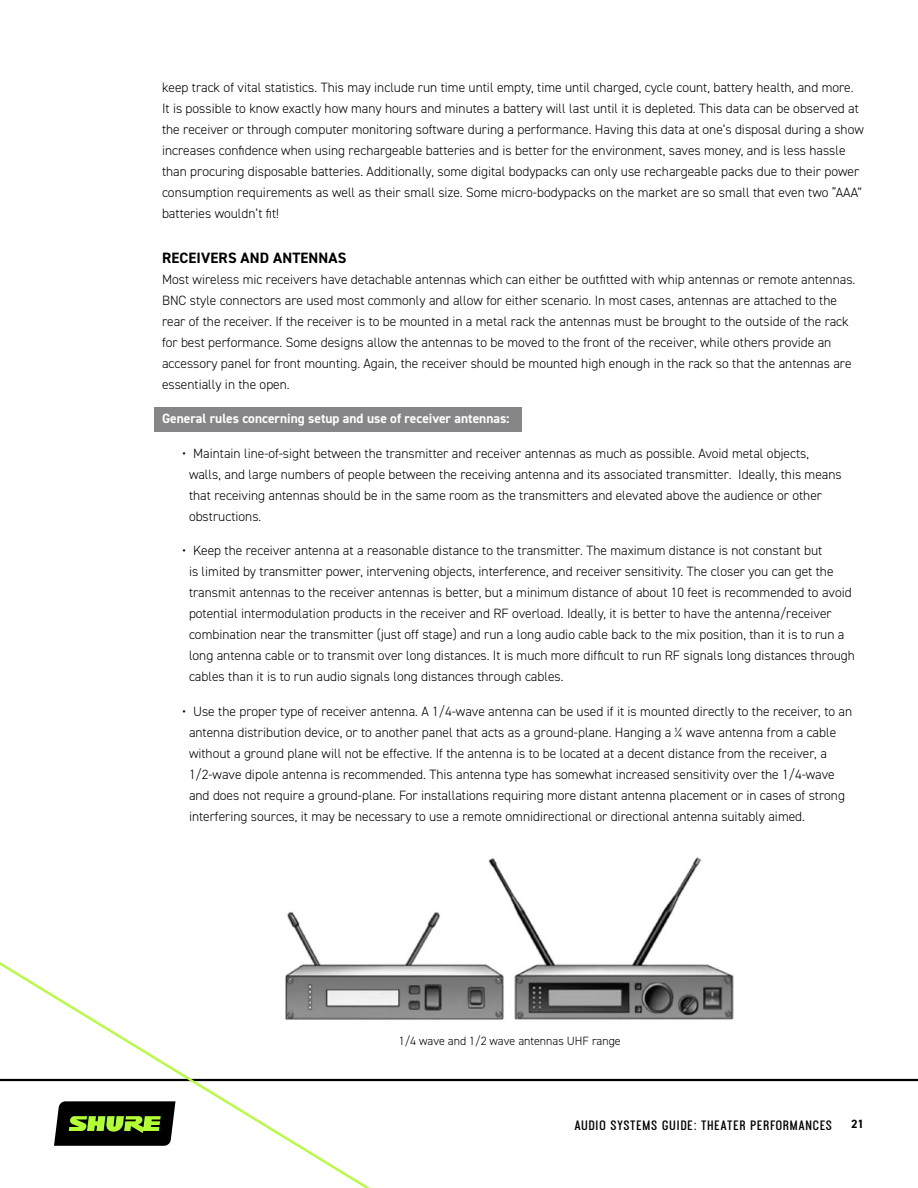
<style>
.page{position:relative;width:918px;height:1188px;background:#fff}
.page>*{position:absolute;margin:0;border:0;box-sizing:border-box;transform-origin:0 0}
.t1{font:700 15px "DIN2014";letter-spacing:.01em;color:#000}
.t2{font:300 13.5px/21px "DIN2014";color:#000}
.t3{font:700 13.5px "DIN2014";color:#fff}
.t4{font:700 12px "Ostrich Proper";letter-spacing:.03em;color:#000}
.t5{font:300 12px "DIN2014";color:#000}
.t6{font:700 12px "DIN2014";color:#000}
</style>
<div class="page">
<hr style="left:0;top:1079px;width:918px;height:2px;background:#000">
<svg style="left:0;top:962px;width:407px;height:226px"></svg>
<div style="left:154px;top:407px;width:368px;height:25px;background:#868688"></div>
<img style="left:272px;top:857px;width:462px;height:169px">
<p class="t2" style="left:162px;top:76px;width:703px">keep track of vital statistics. This may include run time until empty, time until charged, cycle count, battery health, and more.<br>It is possible to know exactly how many hours and minutes a battery will last until it is depleted. This data can be observed at the receiver or through computer monitoring software during a performance. Having this data at one’s disposal during a show increases confidence when using rechargeable batteries and is better for the environment, saves money, and is less hassle than procuring disposable batteries. Additionally, some digital bodypacks can only use rechargeable packs due to their power consumption requirements as well as their small size. Some micro-bodypacks on the market are so small that even two “AAA” batteries wouldn’t fit!</p>
<p class="t1" style="left:162px;top:247px;width:186px">RECEIVERS AND ANTENNAS</p>
<p class="t2" style="left:162px;top:268px;width:695px">Most wireless mic receivers have detachable antennas which can either be outfitted with whip antennas or remote antennas.<br>BNC style connectors are used most commonly and allow for either scenario. In most cases, antennas are attached to the rear of the receiver. If the receiver is to be mounted in a metal rack the antennas must be brought to the outside of the rack for best performance. Some designs allow the antennas to be moved to the front of the receiver, while others provide an accessory panel for front mounting. Again, the receiver should be mounted high enough in the rack so that the antennas are essentially in the open.</p>
<p class="t3" style="left:162px;top:409px;width:349px">General rules concerning setup and use of receiver antennas:</p>
<p class="t2" style="left:189px;top:442px;width:654px;text-indent:-7px">• Maintain line-of-sight between the transmitter and receiver antennas as much as possible. Avoid metal objects, walls, and large numbers of people between the receiving antenna and its associated transmitter. Ideally, this means that receiving antennas should be in the same room as the transmitters and elevated above the audience or other obstructions.</p>
<p class="t2" style="left:189px;top:540px;width:667px;text-indent:-7px">• Keep the receiver antenna at a reasonable distance to the transmitter. The maximum distance is not constant but<br>is limited by transmitter power, intervening objects, interference, and receiver sensitivity. The closer you can get the transmit antennas to the receiver antennas is better, but a minimum distance of about 10 feet is recommended to avoid potential intermodulation products in the receiver and RF overload. Ideally, it is better to have the antenna/receiver combination near the transmitter (just off stage) and run a long audio cable back to the mix position, than it is to run a long antenna cable or to transmit over long distances. It is much more difficult to run RF signals long distances through cables than it is to run audio signals long distances through cables.</p>
<p class="t2" style="left:189px;top:701px;width:665px;text-indent:-7px">• Use the proper type of receiver antenna. A 1/4-wave antenna can be used if it is mounted directly to the receiver, to an antenna distribution device, or to another panel that acts as a ground-plane. Hanging a ¼ wave antenna from a cable without a ground plane will not be effective. If the antenna is to be located at a decent distance from the receiver, a 1/2-wave dipole antenna is recommended. This antenna type has somewhat increased sensitivity over the 1/4-wave and does not require a ground-plane. For installations requiring more distant antenna placement or in cases of strong interfering sources, it may be necessary to use a remote omnidirectional or directional antenna suitably aimed.</p>
<p class="t5" style="left:399px;top:1034px;width:223px">1/4 wave and 1/2 wave antennas UHF range</p>
<p class="t4" style="left:574px;top:1118px;width:260px">AUDIO SYSTEMS GUIDE: THEATER PERFORMANCES</p>
<p class="t6" style="left:851px;top:1116px;width:14px">21</p>
</div>
